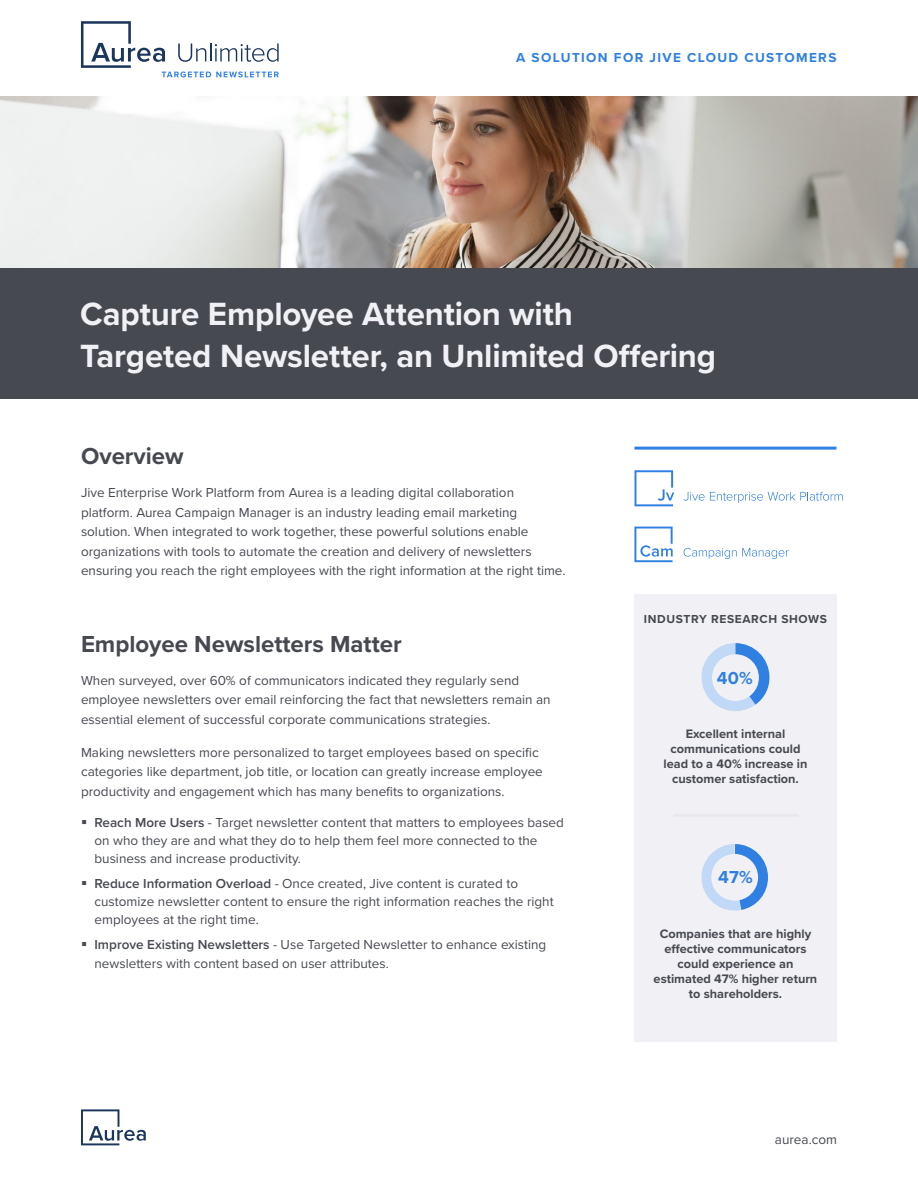
<style>
.page{position:relative;width:918px;height:1188px;background:#fff}
.page>*{position:absolute;margin:0;border:0;box-sizing:border-box;transform-origin:0 0}
.t1{font:700 33.3px/42px "Proxima Nova";letter-spacing:-.005em;color:#f1f1f5}
.t2{font:700 24px "Proxima Nova";color:#464950}
.t3{font:700 18px "Proxima Nova";color:#307fe2}
.t4{font:13.5px/19.5px "Proxima Nova";color:#464950}
.t5{font:700 13.5px "Proxima Nova";letter-spacing:.1em;color:#307fe2}
.t6{font:700 12.75px/15px "Proxima Nova";color:#464950;text-align:center}
.t7{font:700 12px "Proxima Nova";letter-spacing:.05em;color:#464950}
.s1{font-weight:600}
</style>
<div class="page">
<hr style="left:634px;top:447px;width:202px;height:3px;background:#307fe2">
<img style="left:0;top:96px;width:918px;height:172px">
<div style="left:0;top:268px;width:918px;height:131px;background:#464950"></div>
<div style="left:634px;top:594px;width:203px;height:447px;background:#f1f1f5"></div>
<svg style="left:81px;top:1109px;width:65px;height:36px"></svg>
<svg style="left:634px;top:527px;width:39px;height:35px"></svg>
<svg style="left:684px;top:548px;width:105px;height:11px"></svg>
<hr style="left:673px;top:814px;width:126px;height:3px;background:#464950">
<svg style="left:701px;top:643px;width:68px;height:68px"></svg>
<div style="left:712px;top:654px;width:47px;height:47px;background:#f1f1f5;border-radius:50%"></div>
<svg style="left:701px;top:844px;width:67px;height:67px"></svg>
<div style="left:711px;top:854px;width:47px;height:47px;background:#f1f1f5;border-radius:50%"></div>
<svg style="left:81px;top:21px;width:198px;height:56px"></svg>
<svg style="left:634px;top:470px;width:40px;height:36px"></svg>
<svg style="left:684px;top:492px;width:159px;height:11px"></svg>
<p class="t5" style="left:516px;top:48px;width:322px">A SOLUTION FOR JIVE CLOUD CUSTOMERS</p>
<h1 class="t1" style="left:80px;top:292px;width:638px">Capture Employee Attention with<br>Targeted Newsletter, an Unlimited Offering</h1>
<h2 class="t2" style="left:81px;top:439px;width:104px">Overview</h2>
<p class="t4" style="left:81px;top:483px;width:486px">Jive Enterprise Work Platform from Aurea is a leading digital collaboration platform. Aurea Campaign Manager is an industry leading email marketing solution. When integrated to work together, these powerful solutions enable organizations with tools to automate the creation and delivery of newsletters ensuring you reach the right employees with the right information at the right time.</p>
<h2 class="t2" style="left:81px;top:626px;width:322px">Employee Newsletters Matter</h2>
<p class="t4" style="left:81px;top:670px;width:471px">When surveyed, over 60% of communicators indicated they regularly send employee newsletters over email reinforcing the fact that newsletters remain an essential element of successful corporate communications strategies.</p>
<p class="t4" style="left:81px;top:742px;width:463px">Making newsletters more personalized to target employees based on specific categories like department, job title, or location can greatly increase employee productivity and engagement which has many benefits to organizations.</p>
<p class="t4" style="left:94px;top:813px;width:471px;line-height:18px;text-indent:-14px">▪ <span class="s1">Reach More Users</span> - Target newsletter content that matters to employees based on who they are and what they do to help them feel more connected to the business and increase productivity.</p>
<p class="t4" style="left:94px;top:874px;width:461px;line-height:18px;text-indent:-14px">▪ <span class="s1">Reduce Information Overload</span> - Once created, Jive content is curated to customize newsletter content to ensure the right information reaches the right employees at the right time.</p>
<p class="t4" style="left:94px;top:934px;width:453px;text-indent:-14px">▪ <span class="s1">Improve Existing Newsletters</span> - Use Targeted Newsletter to enhance existing newsletters with content based on user attributes.</p>
<p class="t7" style="left:644px;top:610px;width:185px">INDUSTRY RESEARCH SHOWS</p>
<h3 class="t3" style="left:717px;top:665px;width:37px">40%</h3>
<p class="t6" style="left:664px;top:726px;width:145px">Excellent internal communications could lead to a 40% increase in customer satisfaction.</p>
<h3 class="t3" style="left:718px;top:864px;width:36px">47%</h3>
<p class="t6" style="left:654px;top:926px;width:165px">Companies that are highly effective communicators could experience an estimated 47% higher return to shareholders.</p>
<p class="t4" style="left:775px;top:1130px;width:64px">aurea.com</p>
</div>
